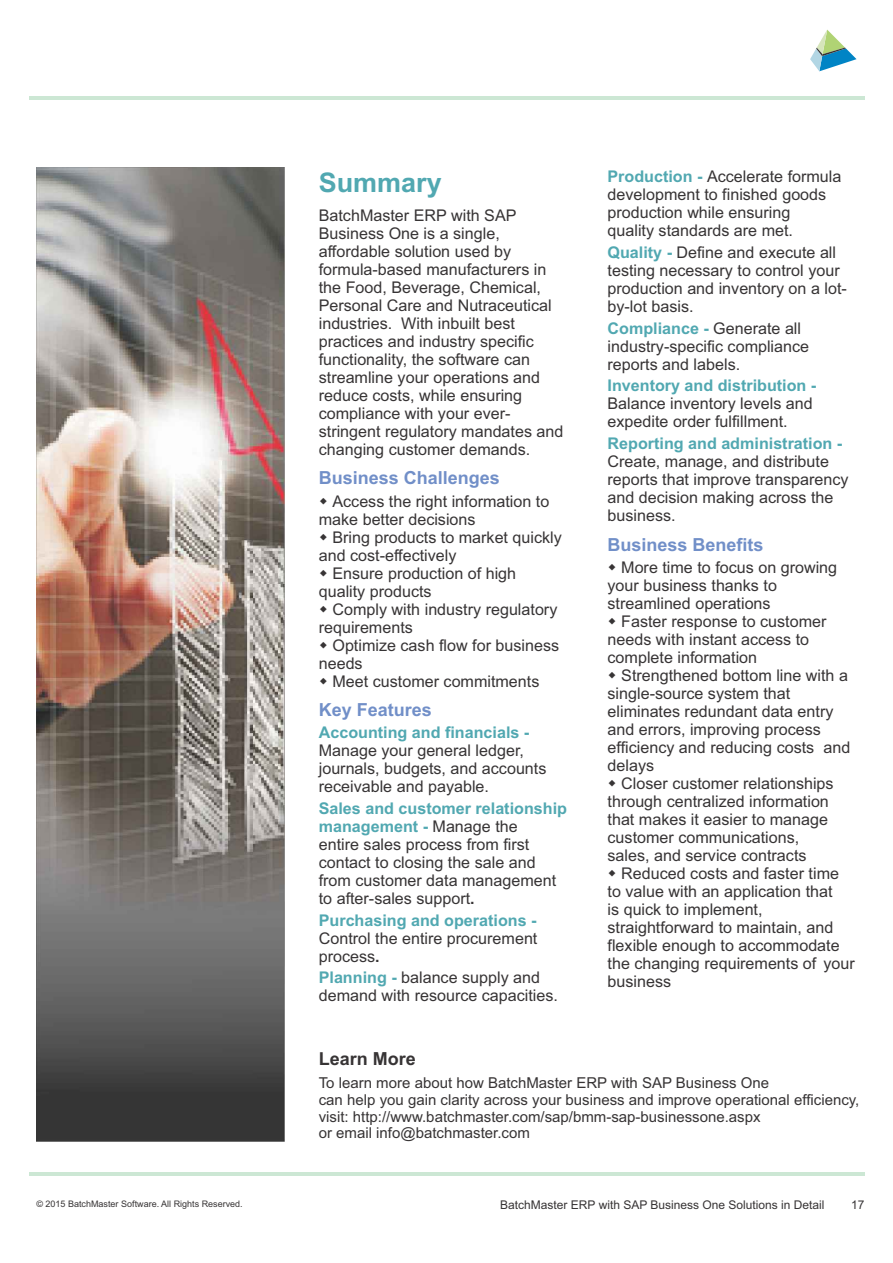
<style>
.page{position:relative;width:893px;height:1263px;background:#fff}
.page>*{position:absolute;margin:0;border:0;box-sizing:border-box;transform-origin:0 0}
.t1{font:700 27px "Arial";color:#51a8b1}
.t2{font:700 18px "Arial";color:#718fc8}
.t3{font:700 18px "Arial";color:#373435}
.t4{font:16.2px/18px "Arial";color:#373435}
.t5{font:700 16.2px "Arial";color:#51a8b1}
.t6{font:15px/16.8px "Arial";color:#373435}
.t7{font:12px "Arial";color:#373435}
.t8{font:9px "Arial";color:#373435}
.s1{font-weight:700;color:#51a8b1}
.s2{font-weight:700}
</style>
<div class="page">
<svg style="left:810px;top:30px;width:46px;height:41px"></svg>
<img style="left:37px;top:168px;width:247px;height:974px">
<hr style="left:29px;top:1172px;width:835px;height:3px;background:#cce7d4">
<hr style="left:29px;top:97px;width:835px;height:3px;background:#cce7d4">
<p class="t8" style="left:36px;top:1200px;width:208px">© 2015 BatchMaster Software. All Rights Reserved.</p>
<h1 class="t1" style="left:319px;top:173px;width:125px">Summary</h1>
<p class="t4" style="left:319px;top:207px;width:246px">BatchMaster ERP with SAP<br>Business One is a single, affordable solution used by formula-based manufacturers in the Food, Beverage, Chemical,<br>Personal Care and Nutraceutical industries. With inbuilt best practices and industry specific functionality, the software can streamline your operations and reduce costs, while ensuring compliance with your ever&shy;stringent regulatory mandates and changing customer demands.</p>
<p class="t2" style="left:319px;top:471px;width:183px">Business Challenges</p>
<p class="t4" style="left:319px;top:493px;width:232px;text-indent:14px">Access the right information to make better decisions</p>
<p class="t4" style="left:332px;top:529px;width:231px">Bring products to market quickly</p>
<p class="t4" style="left:319px;top:547px;width:139px">and cost-effectively</p>
<p class="t4" style="left:332px;top:565px;width:185px">Ensure production of high</p>
<p class="t4" style="left:319px;top:583px;width:114px">quality products</p>
<p class="t4" style="left:332px;top:601px;width:226px">Comply with industry regulatory</p>
<p class="t4" style="left:319px;top:619px;width:96px">requirements</p>
<p class="t4" style="left:332px;top:637px;width:228px">Optimize cash flow for business</p>
<p class="t4" style="left:319px;top:655px;width:45px">needs</p>
<p class="t4" style="left:332px;top:673px;width:208px">Meet customer commitments</p>
<p class="t2" style="left:319px;top:703px;width:115px">Key Features</p>
<p class="t5" style="left:319px;top:727px;width:212px">Accounting and financials -</p>
<p class="t4" style="left:319px;top:743px;width:229px">Manage your general ledger, journals, budgets, and accounts receivable and payable.</p>
<p class="t4" style="left:319px;top:801px;width:250px"><span class="s1">Sales and customer relationship management -</span> Manage the<br>entire sales process from first contact to closing the sale and from customer data management to after-sales support<span class="s2">.</span></p>
<p class="t5" style="left:319px;top:914px;width:219px">Purchasing and operations -</p>
<p class="t4" style="left:319px;top:930px;width:220px">Control the entire procurement process<span class="s2">.</span></p>
<p class="t4" style="left:319px;top:970px;width:241px"><span class="s1">Planning -</span> balance supply and demand with resource capacities.</p>
<p class="t4" style="left:608px;top:169px;width:235px"><span class="s1">Production -</span> Accelerate formula development to finished goods production while ensuring<br>quality standards are met.</p>
<p class="t4" style="left:608px;top:245px;width:241px"><span class="s1">Quality -</span> Define and execute all testing necessary to control your production and inventory on a lot&shy;by-lot basis.</p>
<p class="t4" style="left:608px;top:320px;width:203px"><span class="s1">Compliance -</span> Generate all industry-specific compliance reports and labels.</p>
<p class="t5" style="left:608px;top:380px;width:210px">Inventory and distribution -</p>
<p class="t4" style="left:608px;top:396px;width:207px">Balance inventory levels and expedite order fulfillment.</p>
<p class="t5" style="left:608px;top:437px;width:236px">Reporting and administration -</p>
<p class="t4" style="left:608px;top:454px;width:243px">Create, manage, and distribute reports that improve transparency and decision making across the business.</p>
<p class="t2" style="left:608px;top:538px;width:158px">Business Benefits</p>
<p class="t4" style="left:608px;top:560px;width:231px;text-indent:14px">More time to focus on growing your business thanks to streamlined operations</p>
<p class="t4" style="left:608px;top:614px;width:220px;text-indent:14px">Faster response to customer needs with instant access to complete information</p>
<p class="t4" style="left:608px;top:668px;width:244px;text-indent:14px">Strengthened bottom line with a single-source system that eliminates redundant data entry and errors, improving process efficiency and reducing costs and delays</p>
<p class="t4" style="left:608px;top:776px;width:228px;text-indent:14px">Closer customer relationships through centralized information that makes it easier to manage customer communications, sales, and service contracts</p>
<p class="t4" style="left:608px;top:866px;width:249px;text-indent:14px">Reduced costs and faster time to value with an application that<br>is quick to implement, straightforward to maintain, and flexible enough to accommodate the changing requirements of your business</p>
<p class="t3" style="left:319px;top:1052px;width:99px">Learn More</p>
<p class="t6" style="left:319px;top:1076px;width:542px">To learn more about how BatchMaster ERP with SAP Business One<br>can help you gain clarity across your business and improve operational efficiency, visit: http://www.batchmaster.com/sap/bmm-sap-businessone.aspx<br>or email info@batchmaster.com</p>
<p class="t7" style="left:500px;top:1200px;width:326px">BatchMaster ERP with SAP Business One Solutions in Detail</p>
<p class="t7" style="left:851px;top:1200px;width:15px">17</p>
</div>
